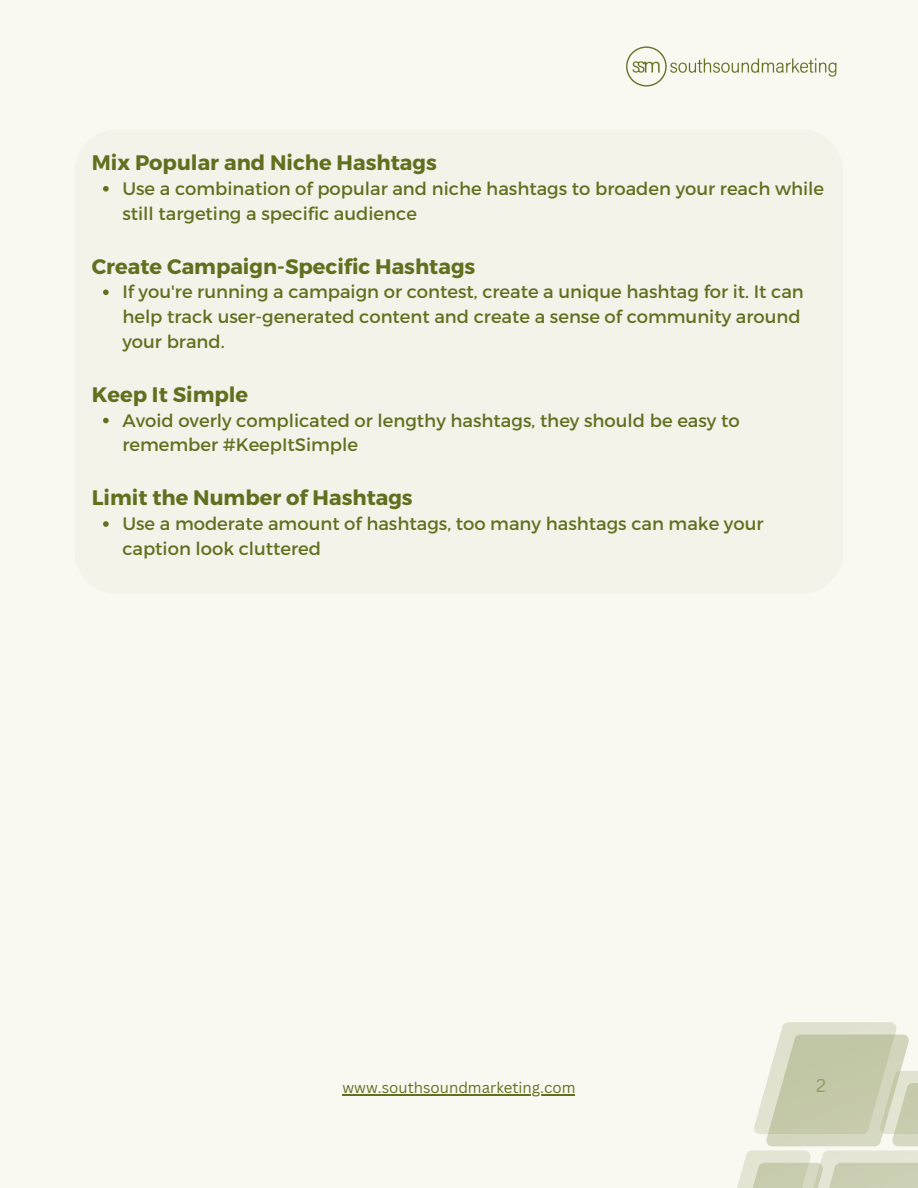
<style>
.page{position:relative;width:918px;height:1188px;background:#f9f8f1}
.page>*{position:absolute;margin:0;border:0;box-sizing:border-box;transform-origin:0 0}
.t1{font:700 21px "Montserrat";color:#61701f}
.t2{font:18px/24.8px "Montserrat";color:#61701f}
.t3{font:18px "Canva Sans";color:#61701f}
.t4{font:15px "Canva Sans";color:#61701f}
</style>
<div class="page">
<svg style="left:103px;top:186px;width:6px;height:6px"></svg>
<svg style="left:103px;top:289px;width:6px;height:6px"></svg>
<svg style="left:103px;top:418px;width:6px;height:5px"></svg>
<svg style="left:103px;top:521px;width:6px;height:6px"></svg>
<svg style="left:737px;top:1022px;width:181px;height:166px"></svg>
<img style="left:626px;top:46px;width:211px;height:41px">
<hr style="left:343px;top:1094px;width:232px;height:1px;background:#61701f">
<p class="t1" style="left:92px;top:149px;width:347px">Mix Popular and Niche Hashtags</p>
<p class="t2" style="left:122px;top:175px;width:703px">Use a combination of popular and niche hashtags to broaden your reach while still targeting a specific audience</p>
<p class="t1" style="left:92px;top:253px;width:385px">Create Campaign-Specific Hashtags</p>
<p class="t2" style="left:122px;top:279px;width:683px">If you're running a campaign or contest, create a unique hashtag for it. It can help track user-generated content and create a sense of community around your brand.</p>
<p class="t1" style="left:92px;top:381px;width:158px">Keep It Simple</p>
<p class="t2" style="left:122px;top:407px;width:619px">Avoid overly complicated or lengthy hashtags, they should be easy to remember #KeepItSimple</p>
<p class="t1" style="left:92px;top:484px;width:322px">Limit the Number of Hashtags</p>
<p class="t2" style="left:122px;top:511px;width:643px">Use a moderate amount of hashtags, too many hashtags can make your caption look cluttered</p>
<p class="t4" style="left:343px;top:1077px;width:234px">www.southsoundmarketing.com</p>
<p class="t3" style="left:816px;top:1073px;width:11px">2</p>
</div>
